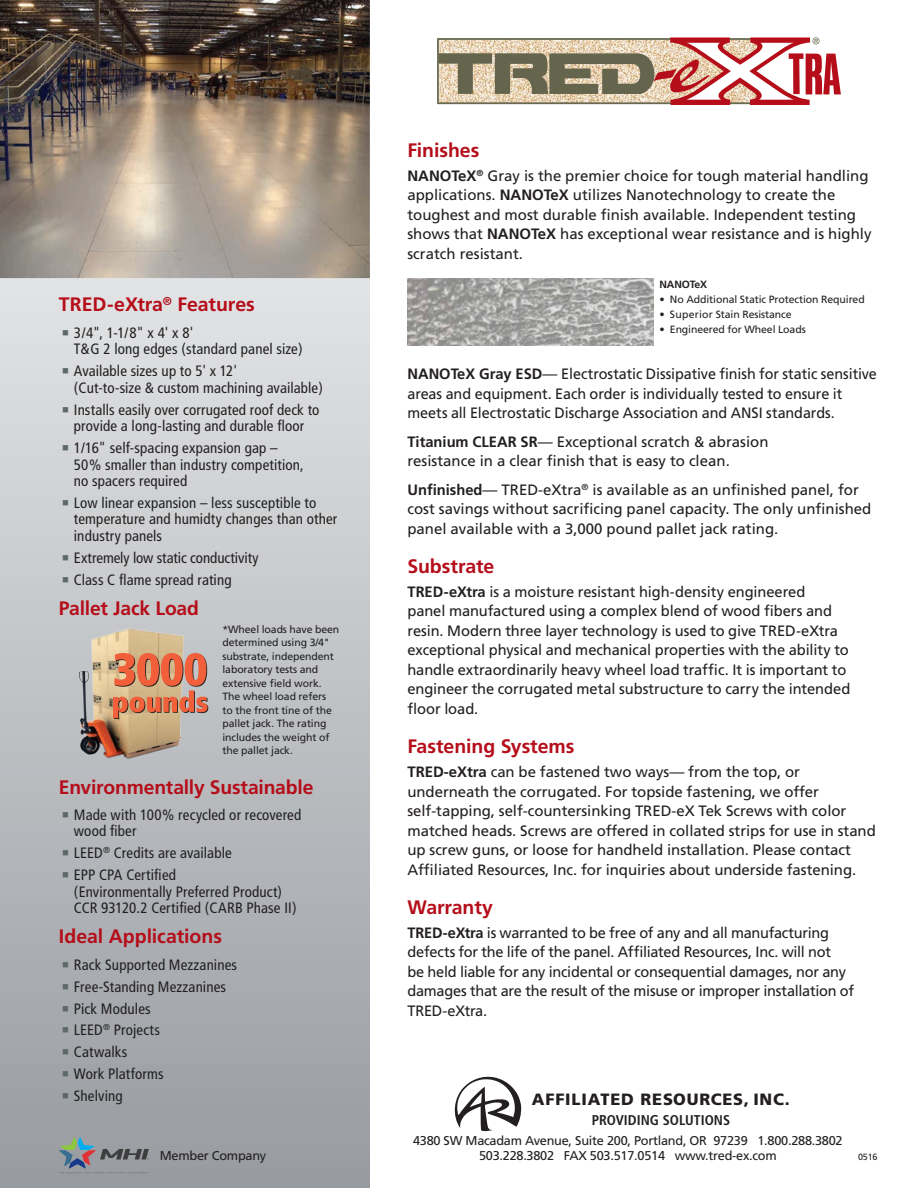
<style>
.page{position:relative;width:918px;height:1188px;background:#fff}
.page>*{position:absolute;margin:0;border:0;box-sizing:border-box;transform-origin:0 0}
.Head{font:700 19.5px "Frutiger";letter-spacing:-.005em;color:#b50e1a}
.t1{font:900 16.35px "Frutiger";letter-spacing:.05em;color:#231f20}
.body{font:15px/19.5px "Frutiger";letter-spacing:-.005em;color:#231f20}
.sidebar_bullet{font:condensed 15px/16.5px "Frutiger";letter-spacing:.01em;color:#231f20}
.t2{font:700 condensed 14.1px "Frutiger";color:#231f20}
.t3{font:12.75px/15.3px "Frutiger";letter-spacing:-.02em;color:#231f20;text-align:center}
.wheel_loads{font:10.5px/13.5px "Frutiger";letter-spacing:-.01em;color:#231f20}
.t4{font:700 10.5px "Frutiger";letter-spacing:-.01em;color:#231f20}
.t5{font:9px "Frutiger";color:#231f20}
.s1{font-family:"Quirks ICG";font-stretch:normal;color:#5d6966}
.s2{font-weight:700}
</style>
<div class="page">
<svg style="left:0;top:278px;width:370px;height:910px;background:#bcbfc2"></svg>
<img style="left:0;top:0;width:370px;height:278px">
<img style="left:62px;top:625px;width:128px;height:140px">
<svg style="left:109px;top:648px;width:103px;height:75px"></svg>
<svg style="left:108px;top:647px;width:103px;height:75px;background:#d19070"></svg>
<svg style="left:59px;top:1137px;width:90px;height:36px;background:#888f93"></svg>
<svg style="left:437px;top:37px;width:404px;height:67px"></svg>
<svg style="left:454px;top:1076px;width:67px;height:55px"></svg>
<img style="left:407px;top:278px;width:246px;height:68px">
<p class="Head" style="left:59px;top:293px;width:198px">TRED-eXtra<sup>®</sup> Features</p>
<p class="sidebar_bullet" style="left:74px;top:324px;width:230px;text-indent:-15px"><span class="s1">e</span> 3/4", 1-1/8" x 4' x 8'<br>T&amp;G 2 long edges (standard panel size)</p>
<p class="sidebar_bullet" style="left:74px;top:363px;width:251px;text-indent:-15px"><span class="s1">e</span> Available sizes up to 5' x 12'<br>(Cut-to-size &amp; custom machining available)</p>
<p class="sidebar_bullet" style="left:59px;top:401px;width:262px;text-align:center"><span class="s1">e</span> Installs easily over corrugated roof deck to provide a long-lasting and durable floor</p>
<p class="sidebar_bullet" style="left:74px;top:440px;width:231px;text-indent:-15px"><span class="s1">e</span> 1/16" self-spacing expansion gap –<br>50% smaller than industry competition, no spacers required</p>
<p class="sidebar_bullet" style="left:74px;top:495px;width:265px;text-indent:-15px"><span class="s1">e</span> Low linear expansion – less susceptible to temperature and humidty changes than other industry panels</p>
<p class="sidebar_bullet" style="left:59px;top:549px;width:201px"><span class="s1">e</span>Extremely low static conductivity</p>
<p class="sidebar_bullet" style="left:59px;top:571px;width:174px"><span class="s1">e</span> Class C flame spread rating</p>
<p class="Head" style="left:59px;top:597px;width:142px">Pallet Jack Load</p>
<p class="wheel_loads" style="left:222px;top:623px;width:118px">*Wheel loads have been determined using 3/4" substrate, independent laboratory tests and extensive field work.<br>The wheel load refers<br>to the front tine of the pallet jack. The rating includes the weight of the pallet jack.</p>
<p class="Head" style="left:59px;top:775px;width:256px">Environmentally Sustainable</p>
<p class="sidebar_bullet" style="left:74px;top:807px;width:229px;text-indent:-15px"><span class="s1">e</span> Made with 100% recycled or recovered wood fiber</p>
<p class="sidebar_bullet" style="left:59px;top:845px;width:174px"><span class="s1">e</span> LEED<sup>®</sup> Credits are available</p>
<p class="sidebar_bullet" style="left:74px;top:867px;width:224px;text-indent:-15px"><span class="s1">e</span> EPP CPA Certified<br>(Environmentally Preferred Product)<br>CCR 93120.2 Certified (CARB Phase II)</p>
<p class="Head" style="left:59px;top:925px;width:165px">Ideal Applications</p>
<p class="sidebar_bullet" style="left:59px;top:956px;width:180px"><span class="s1">e</span> Rack Supported Mezzanines</p>
<p class="sidebar_bullet" style="left:59px;top:978px;width:169px"><span class="s1">e</span> Free-Standing Mezzanines</p>
<p class="sidebar_bullet" style="left:59px;top:1000px;width:93px"><span class="s1">e</span> Pick Modules</p>
<p class="sidebar_bullet" style="left:59px;top:1022px;width:103px"><span class="s1">e</span> LEED<sup>®</sup> Projects</p>
<p class="sidebar_bullet" style="left:59px;top:1044px;width:70px"><span class="s1">e</span> Catwalks</p>
<p class="sidebar_bullet" style="left:59px;top:1066px;width:106px"><span class="s1">e</span> Work Platforms</p>
<p class="sidebar_bullet" style="left:59px;top:1088px;width:65px"><span class="s1">e</span> Shelving</p>
<p class="Head" style="left:407px;top:139px;width:73px">Finishes</p>
<p class="body" style="left:407px;top:166px;width:466px"><span class="s2">NANOTeX</span><sup>®</sup> Gray is the premier choice for tough material handling applications. <span class="s2">NANOTeX</span> utilizes Nanotechnology to create the toughest and most durable finish available. Independent testing shows that <span class="s2">NANOTeX</span> has exceptional wear resistance and is highly scratch resistant.</p>
<p class="t4" style="left:659px;top:278px;width:49px">NANOTeX</p>
<p class="wheel_loads" style="left:659px;top:293px;width:207px">• No Additional Static Protection Required</p>
<p class="wheel_loads" style="left:659px;top:308px;width:134px">• Superior Stain Resistance</p>
<p class="wheel_loads" style="left:659px;top:322px;width:148px">• Engineered for Wheel Loads</p>
<p class="body" style="left:407px;top:364px;width:471px"><span class="s2">NANOTeX Gray ESD</span>— Electrostatic Dissipative finish for static sensitive areas and equipment. Each order is individually tested to ensure it meets all Electrostatic Discharge Association and ANSI standards.</p>
<p class="body" style="left:407px;top:432px;width:363px"><span class="s2">Titanium CLEAR SR</span>— Exceptional scratch &amp; abrasion resistance in a clear finish that is easy to clean.</p>
<p class="body" style="left:407px;top:480px;width:465px"><span class="s2">Unfinished</span>— TRED-eXtra<sup>®</sup> is available as an unfinished panel, for cost savings without sacrificing panel capacity. The only unfinished panel available with a 3,000 pound pallet jack rating.</p>
<p class="Head" style="left:407px;top:555px;width:88px">Substrate</p>
<p class="body" style="left:407px;top:582px;width:444px"><span class="s2">TRED-eXtra</span> is a moisture resistant high-density engineered<br>panel manufactured using a complex blend of wood fibers and resin. Modern three layer technology is used to give TRED-eXtra exceptional physical and mechanical properties with the ability to handle extraordinarily heavy wheel load traffic. It is important to engineer the corrugated metal substructure to carry the intended floor load.</p>
<p class="Head" style="left:407px;top:735px;width:169px">Fastening Systems</p>
<p class="body" style="left:407px;top:762px;width:470px"><span class="s2">TRED-eXtra</span> can be fastened two ways— from the top, or underneath the corrugated. For topside fastening, we offer self-tapping, self-countersinking TRED-eX Tek Screws with color matched heads. Screws are offered in collated strips for use in stand up screw guns, or loose for handheld installation. Please contact Affiliated Resources, Inc. for inquiries about underside fastening.</p>
<p class="Head" style="left:407px;top:895px;width:87px">Warranty</p>
<p class="body" style="left:407px;top:923px;width:448px"><span class="s2">TRED-eXtra</span> is warranted to be free of any and all manufacturing defects for the life of the panel. Affiliated Resources, Inc. will not<br>be held liable for any incidental or consequential damages, nor any damages that are the result of the misuse or improper installation of TRED-eXtra.</p>
<p class="t1" style="left:532px;top:1090px;width:259px">AFFILIATED RESOURCES, INC.</p>
<p class="t2" style="left:592px;top:1112px;width:140px">PROVIDING SOLUTIONS</p>
<p class="t3" style="left:413px;top:1133px;width:431px">4380 SW Macadam Avenue, Suite 200, Portland, OR 97239 1.800.288.3802<br>503.228.3802 FAX 503.517.0514 www.tred-ex.com</p>
<p class="t3" style="left:160px;top:1148px;width:108px">Member Company</p>
<p class="t5" style="left:858px;top:1151px;width:21px">0516</p>
</div>
